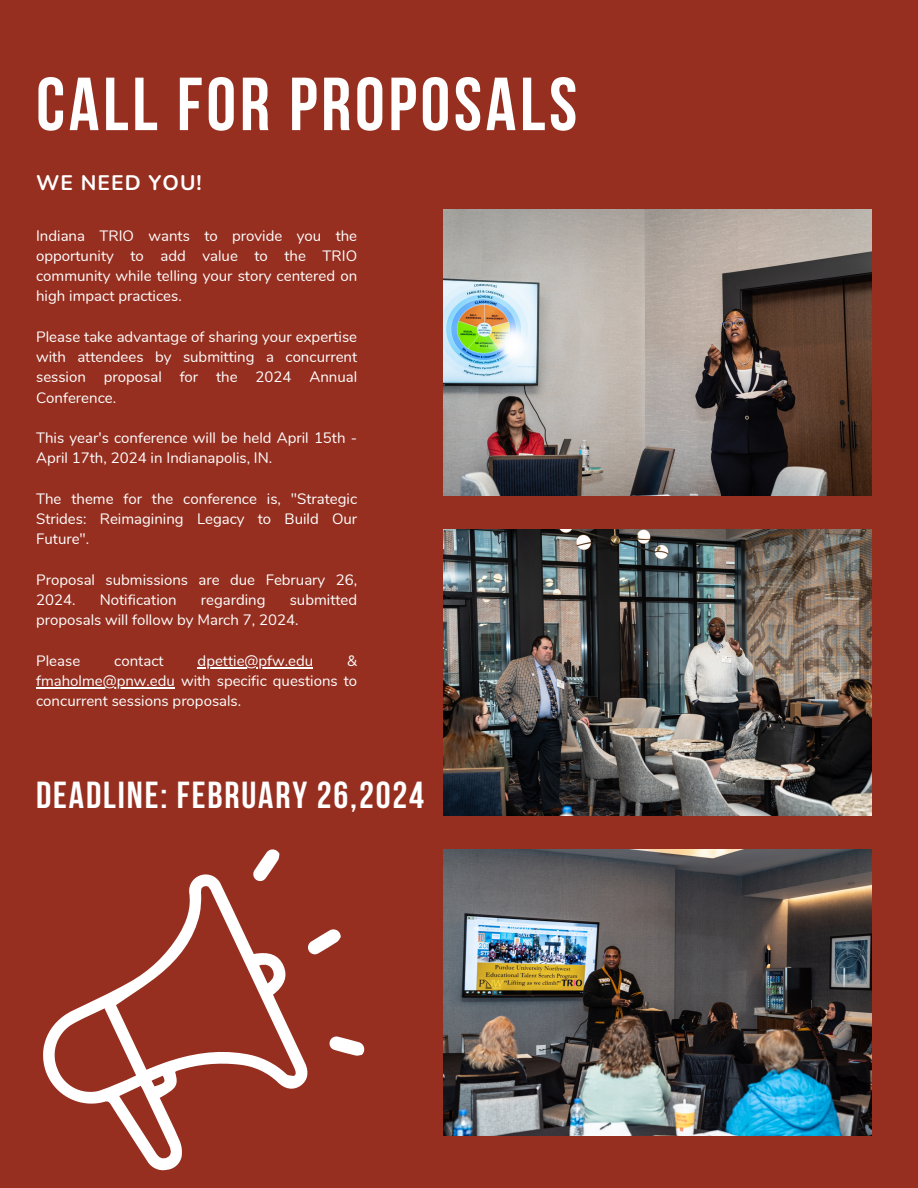
<style>
.page{position:relative;width:918px;height:1188px;background:#962f20}
.page>*{position:absolute;margin:0;border:0;box-sizing:border-box;transform-origin:0 0}
.t1{font:700 75px "Bebas Neue";letter-spacing:.05em;color:#fff}
.t2{font:700 37.5px "Bebas Neue";letter-spacing:.05em;color:#fff}
.t3{font:700 21px "Nunito";letter-spacing:.05em;color:#fff}
.t4{font:15px/20.2px "Nunito";color:#fff}
</style>
<div class="page">
<img style="left:443px;top:210px;width:429px;height:285px">
<img style="left:443px;top:849px;width:429px;height:286px">
<img style="left:443px;top:530px;width:429px;height:285px">
<svg style="left:43px;top:849px;width:321px;height:321px"></svg>
<hr style="left:198px;top:667px;width:115px;height:1px;background:#fff">
<hr style="left:36px;top:687px;width:139px;height:1px;background:#fff">
<p class="t1" style="left:36px;top:74px;width:543px">CALL FOR PROPOSALS</p>
<p class="t3" style="left:36px;top:169px;width:167px">WE NEED YOU!</p>
<p class="t4" style="left:36px;top:226px;width:323px;text-align:justify">Indiana TRIO wants to provide you the opportunity to add value to the TRIO community while telling your story centered on high impact practices.</p>
<p class="t4" style="left:36px;top:327px;width:323px;text-align:justify">Please take advantage of sharing your expertise with attendees by submitting a concurrent session proposal for the 2024 Annual Conference.</p>
<p class="t4" style="left:36px;top:428px;width:323px">This year's conference will be held April 15th -<br>April 17th, 2024 in Indianapolis, IN.</p>
<p class="t4" style="left:36px;top:489px;width:323px;text-align:justify">The theme for the conference is, "Strategic Strides: Reimagining Legacy to Build Our Future".</p>
<p class="t4" style="left:36px;top:570px;width:323px">Proposal submissions are due February 26,<br>2024.</p>
<p class="t4" style="left:36px;top:590px;width:323px;text-indent:254px">submitted proposals will follow by March 7, 2024.</p>
<h2 class="t4" style="left:36px;top:651px;width:46px">Please</h2>
<h2 class="t4" style="left:114px;top:651px;width:51px">contact</h2>
<p class="t4" style="left:198px;top:651px;width:117px">dpettie@pfw.edu</p>
<p class="t4" style="left:347px;top:651px;width:11px">&amp;</p>
<p class="t4" style="left:36px;top:671px;width:323px">fmaholme@pnw.edu with specific questions to concurrent sessions proposals.</p>
<p class="t4" style="left:100px;top:590px;width:78px">Notification</p>
<p class="t4" style="left:201px;top:590px;width:66px">regarding</p>
<h2 class="t2" style="left:36px;top:780px;width:389px">DEADLINE: FEBRUARY 26,2024</h2>
</div>
